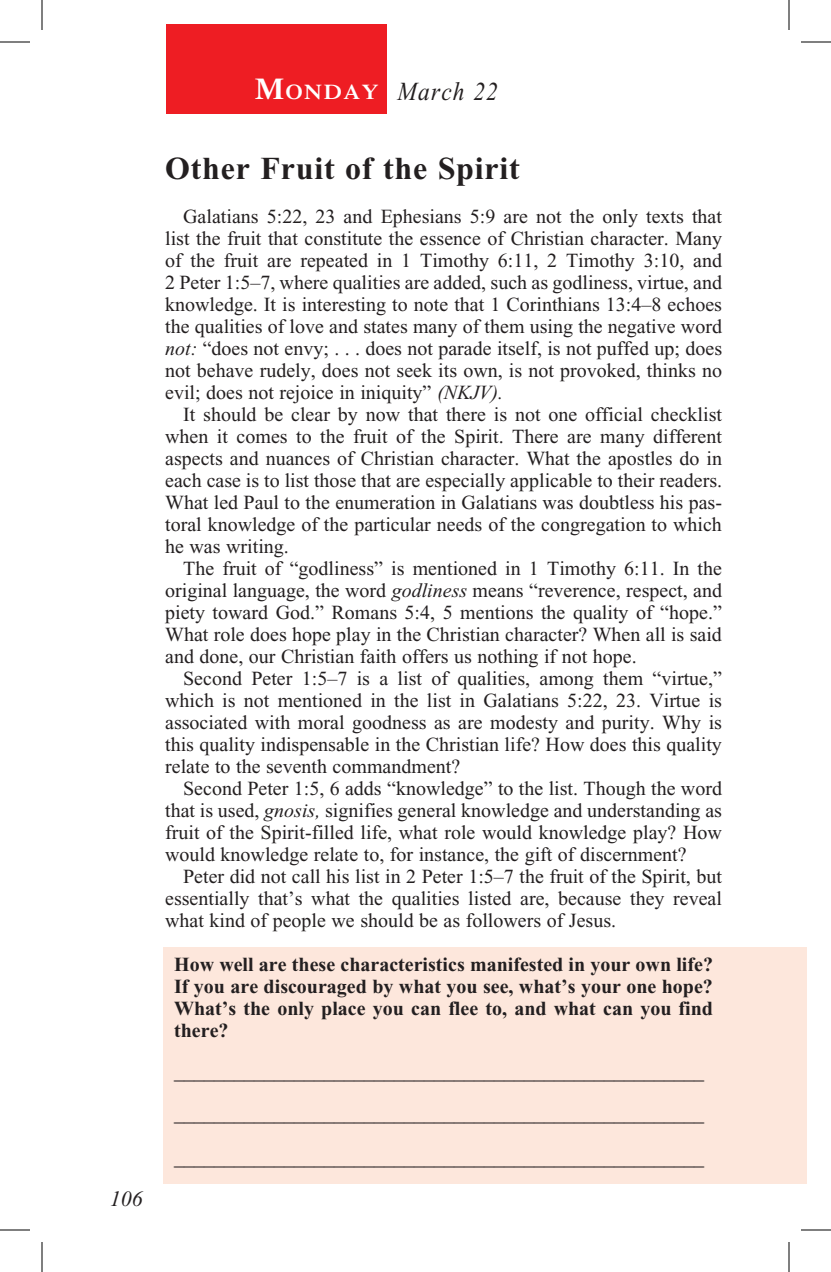
<style>
.page{position:relative;width:831px;height:1272px;background:#fff}
.page>*{position:absolute;margin:0;border:0;box-sizing:border-box;transform-origin:0 0}
._01-Daily_head{font:700 32px "Times New Roman";letter-spacing:.025em;color:#231f20}
._00-Month-Day{font:italic 26px "Times New Roman";letter-spacing:.05em;color:#231f20;scale:.9 1}
.t1{font:italic 22px "Times New Roman";color:#231f20}
.t2{font:600 21px "Times";letter-spacing:.07em;color:#fff;scale:1.1 1}
._4-Body_Copy{font:20px/22px "Times New Roman";color:#231f20;text-align:justify}
.x-screened_box-text{font:700 20px/22px "Times New Roman";color:#231f20;text-align:justify}
.s1{font-size:30px}
.s2{font-style:italic}
</style>
<div class="page">
<div style="left:163px;top:948px;width:644px;height:236px;background:#fde7dc"></div>
<div style="left:167px;top:24px;width:220px;height:89px;background:#ee1d23"></div>
<hr style="left:0;top:42px;width:30px;height:1px;background:#000">
<hr style="left:801px;top:42px;width:30px;height:1px;background:#000">
<hr style="left:0;top:1230px;width:30px;height:1px;background:#000">
<hr style="left:801px;top:1230px;width:30px;height:1px;background:#000">
<hr style="left:42px;top:0;width:1px;height:30px;background:#000">
<hr style="left:42px;top:1242px;width:1px;height:30px;background:#000">
<hr style="left:789px;top:0;width:1px;height:30px;background:#000">
<hr style="left:789px;top:1242px;width:1px;height:30px;background:#000">
<p class="t2" style="left:255px;top:80px;width:114px"><span class="s1">M</span>ONDAY</p>
<p class="_00-Month-Day" style="left:398px;top:77px;width:113px">March 22</p>
<p class="t1" style="left:110px;top:1187px;width:34px">106</p>
<p class="_01-Daily_head" style="left:165px;top:150px;width:356px">Other Fruit of the Spirit</p>
<p class="_4-Body_Copy" style="left:165px;top:205px;width:559px;text-indent:18px">Galatians 5:22, 23 and Ephesians 5:9 are not the only texts that list the fruit that constitute the essence of Christian character. Many of the fruit are repeated in 1 Timothy 6:11, 2 Timothy 3:10, and 2 Peter 1:5–7, where qualities are added, such as godliness, virtue, and knowledge. It is interesting to note that 1 Corinthians 13:4–8 echoes the qualities of love and states many of them using the negative word <span class="s2">not:</span> “does not envy; . . . does not parade itself, is not puffed up; does not behave rudely, does not seek its own, is not provoked, thinks no evil; does not rejoice in iniquity” <span class="s2">(NKJV).</span></p>
<p class="_4-Body_Copy" style="left:165px;top:403px;width:559px;text-indent:18px">It should be clear by now that there is not one official checklist when it comes to the fruit of the Spirit. There are many different aspects and nuances of Christian character. What the apostles do in each case is to list those that are especially applicable to their readers.<br>What led Paul to the enumeration in Galatians was doubtless his pas&shy;toral knowledge of the particular needs of the congregation to which he was writing.</p>
<p class="_4-Body_Copy" style="left:165px;top:557px;width:558px;text-indent:18px">The fruit of “godliness” is mentioned in 1 Timothy 6:11. In the original language, the word <span class="s2">godliness</span> means “reverence, respect, and piety toward God.” Romans 5:4, 5 mentions the quality of “hope.” What role does hope play in the Christian character? When all is said and done, our Christian faith offers us nothing if not hope.</p>
<p class="_4-Body_Copy" style="left:165px;top:667px;width:558px;text-indent:18px">Second Peter 1:5–7 is a list of qualities, among them “virtue,” which is not mentioned in the list in Galatians 5:22, 23. Virtue is associated with moral goodness as are modesty and purity. Why is this quality indispensable in the Christian life? How does this quality relate to the seventh commandment?</p>
<p class="_4-Body_Copy" style="left:165px;top:777px;width:558px;text-indent:18px">Second Peter 1:5, 6 adds “knowledge” to the list. Though the word that is used, <span class="s2">gnosis,</span> signifies general knowledge and understanding as fruit of the Spirit-filled life, what role would knowledge play? How would knowledge relate to, for instance, the gift of discernment?</p>
<p class="_4-Body_Copy" style="left:165px;top:865px;width:558px;text-indent:18px">Peter did not call his list in 2 Peter 1:5–7 the fruit of the Spirit, but essentially that’s what the qualities listed are, because they reveal what kind of people we should be as followers of Jesus.</p>
<p class="x-screened_box-text" style="left:174px;top:953px;width:540px">How well are these characteristics manifested in your own life?<br>If you are discouraged by what you see, what’s your one hope?<br>What’s the only place you can flee to, and what can you find there?</p>
<p class="x-screened_box-text" style="left:174px;top:1061px;width:532px">_____________________________________________________</p>
<p class="x-screened_box-text" style="left:174px;top:1103px;width:532px">_____________________________________________________</p>
<p class="x-screened_box-text" style="left:174px;top:1147px;width:532px">_____________________________________________________</p>
</div>
